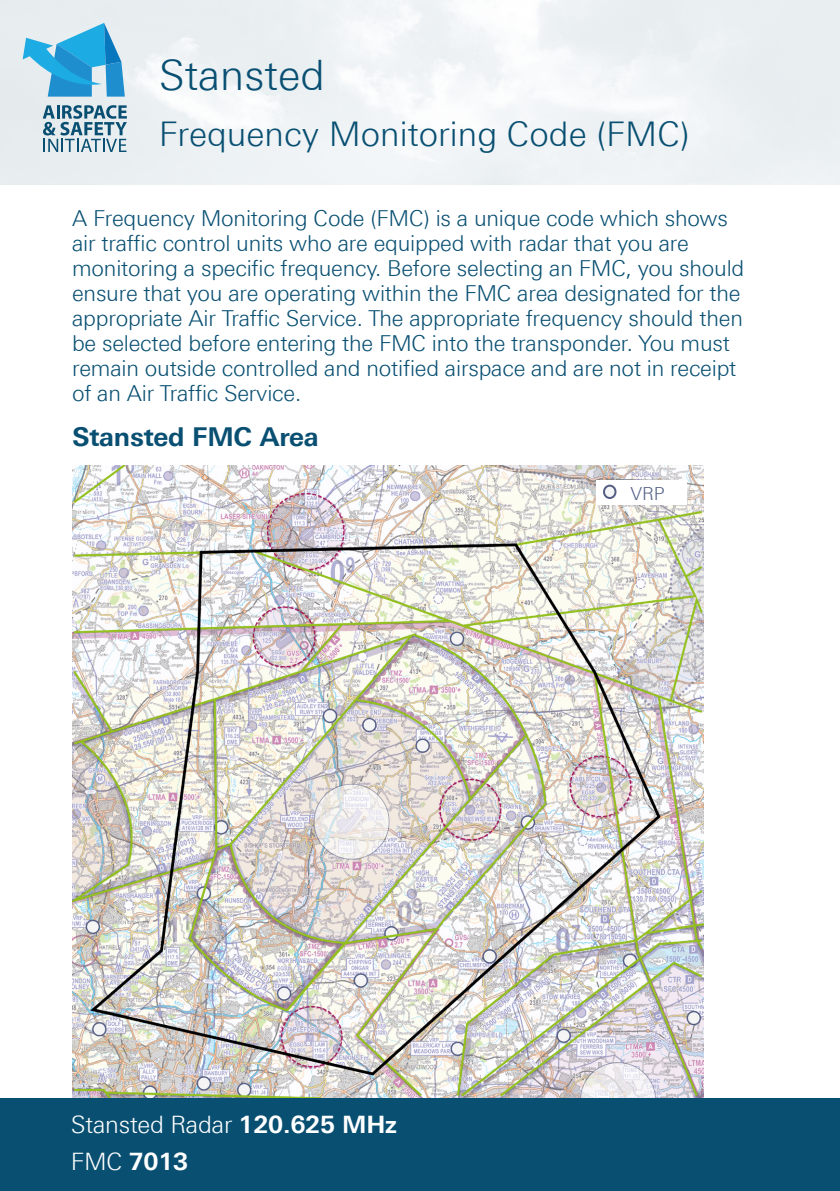
<style>
.page{position:relative;width:840px;height:1191px;background:#fff}
.page>*{position:absolute;margin:0;border:0;box-sizing:border-box;transform-origin:0 0}
.t1{font:300 42px "Linotype Univers 330";color:#084f72}
.t2{font:300 34px "Linotype Univers 330";color:#084f72}
.t3{font:700 26px "Linotype Univers 630";letter-spacing:-.01em;color:#084f72}
.t4{font:300 24px "Linotype Univers 330";letter-spacing:-.01em;color:#fff}
.t5{font:700 24px "Linotype Univers 630";color:#fff}
.t6{font:300 22px/25px "Linotype Univers 330";letter-spacing:-.01em;color:#084f72}
.t7{font:300 18px "Linotype Univers 330";color:#516185}
.s1{font-family:"Linotype Univers 630";font-weight:700}
.s2{font-family:"Linotype Univers 330";font-weight:300}
</style>
<div class="page">
<img style="left:73px;top:466px;width:629px;height:632px">
<div style="left:0;top:0;width:839px;height:184px;background:linear-gradient(to right,#ecf0f3,#f0f4f6)"></div>
<svg style="left:43px;top:105px;width:84px;height:47px;background:#93b1c0"></svg>
<svg style="left:23px;top:23px;width:102px;height:74px;background:#70bce1"></svg>
<div style="left:0;top:1098px;width:839px;height:93px;background:#084f72"></div>
<div style="left:596px;top:480px;width:90px;height:25px;background:#fff"></div>
<svg style="left:603px;top:485px;width:12px;height:13px"></svg>
<div style="left:602px;top:484px;width:14px;height:15px;border:2px solid #545e85;border-radius:50%"></div>
<p class="t1" style="left:159px;top:50px;width:167px">Stansted</p>
<p class="t2" style="left:159px;top:113px;width:532px">Frequency Monitoring Code (FMC)</p>
<p class="t6" style="left:72px;top:205px;width:673px">A Frequency Monitoring Code (FMC) is a unique code which shows air traffic control units who are equipped with radar that you are monitoring a specific frequency. Before selecting an FMC, you should ensure that you are operating within the FMC area designated for the appropriate Air Traffic Service. The appropriate frequency should then be selected before entering the FMC into the transponder. You must remain outside controlled and notified airspace and are not in receipt of an Air Traffic Service.</p>
<p class="t3" style="left:72px;top:421px;width:248px">Stansted FMC Area</p>
<p class="t7" style="left:630px;top:482px;width:36px">VRP</p>
<p class="t4" style="left:71px;top:1110px;width:327px">Stansted Radar <span class="s1">120.625 MHz</span></p>
<p class="t5" style="left:71px;top:1146px;width:119px"><span class="s2">FMC</span> 7013</p>
</div>
